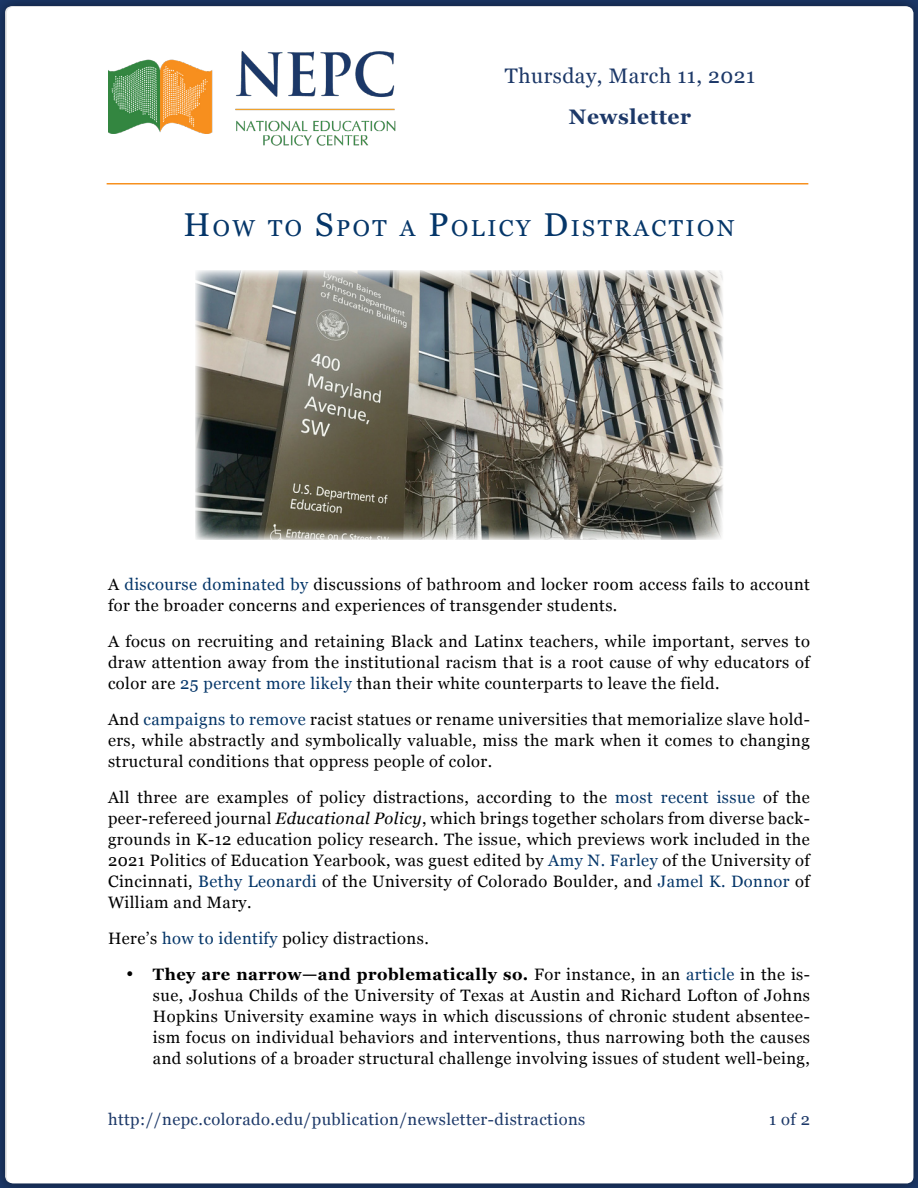
<style>
.page{position:relative;width:918px;height:1188px;background:#fff}
.page>*{position:absolute;margin:0;border:0;box-sizing:border-box;transform-origin:0 0}
.t1{font:23.1px "Georgia";letter-spacing:.11em;color:#053669}
.t2{font:21px "Georgia";letter-spacing:.025em;color:#1c3868}
.t3{font:700 21px "Georgia";letter-spacing:.025em;color:#1c3868}
.t4{font:16.5px/21px "Georgia";letter-spacing:.025em;color:#000;text-align:justify}
.t5{font:16.5px "Georgia";letter-spacing:.025em;color:#1c3868}
.s1{font-size:33px}
.s2{color:#053669}
.s3{font-style:italic}
.s4{font-weight:700}
</style>
<div class="page">
<div style="left:0;top:0;width:918px;height:1188px;background:#000;opacity:.25"></div>
<div style="left:7px;top:7px;width:906px;height:1176px;background:#fff;border-radius:7px"></div>
<hr style="left:107px;top:183px;width:701px;height:1px;background:#f7901e">
<img style="left:195px;top:270px;width:528px;height:270px">
<img style="left:108px;top:51px;width:288px;height:95px">
<p class="t2" style="left:505px;top:61px;width:252px">Thursday, March 11, 2021</p>
<p class="t3" style="left:569px;top:101px;width:124px">Newsletter</p>
<h1 class="t1" style="left:183px;top:212px;width:553px"><span class="s1">H</span>OW TO <span class="s1">S</span>POT A <span class="s1">P</span>OLICY <span class="s1">D</span>ISTRACTION</h1>
<p class="t4" style="left:108px;top:573px;width:703px">A <span class="s2">discourse dominated by</span> discussions of bathroom and locker room access fails to account for the broader concerns and experiences of transgender students.</p>
<p class="t4" style="left:108px;top:630px;width:703px">A focus on recruiting and retaining Black and Latinx teachers, while important, serves to draw attention away from the institutional racism that is a root cause of why educators of color are <span class="s2">25 percent more likely</span> than their white counterparts to leave the field.</p>
<p class="t4" style="left:108px;top:708px;width:703px">And <span class="s2">campaigns to remove</span> racist statues or rename universities that memorialize slave hold&shy;ers, while abstractly and symbolically valuable, miss the mark when it comes to changing structural conditions that oppress people of color.</p>
<p class="t4" style="left:108px;top:786px;width:703px">All three are examples of policy distractions, according to the <span class="s2">most recent issue</span> of the peer-refereed journal <span class="s3">Educational Policy</span>, which brings together scholars from diverse back&shy;grounds in K-12 education policy research. The issue, which previews work included in the 2021 Politics of Education Yearbook, was guest edited by <span class="s2">Amy N. Farley</span> of the University of Cincinnati, <span class="s2">Bethy Leonardi</span> of the University of Colorado Boulder, and <span class="s2">Jamel K. Donnor</span> of William and Mary.</p>
<p class="t4" style="left:108px;top:927px;width:322px">Here’s <span class="s2">how to identify</span> policy distractions.</p>
<p class="t4" style="left:153px;top:963px;width:659px;text-indent:-27px">• <span class="s4">They are narrow—and problematically so.</span> For instance, in an <span class="s2">article</span> in the is&shy;sue, Joshua Childs of the University of Texas at Austin and Richard Lofton of Johns Hopkins University examine ways in which discussions of chronic student absentee&shy;ism focus on individual behaviors and interventions, thus narrowing both the causes and solutions of a broader structural challenge involving issues of student well-being,</p>
<p class="t5" style="left:108px;top:1107px;width:479px">http://nepc.colorado.edu/publication/newsletter-distractions</p>
<p class="t5" style="left:769px;top:1107px;width:42px">1 of 2</p>
</div>
